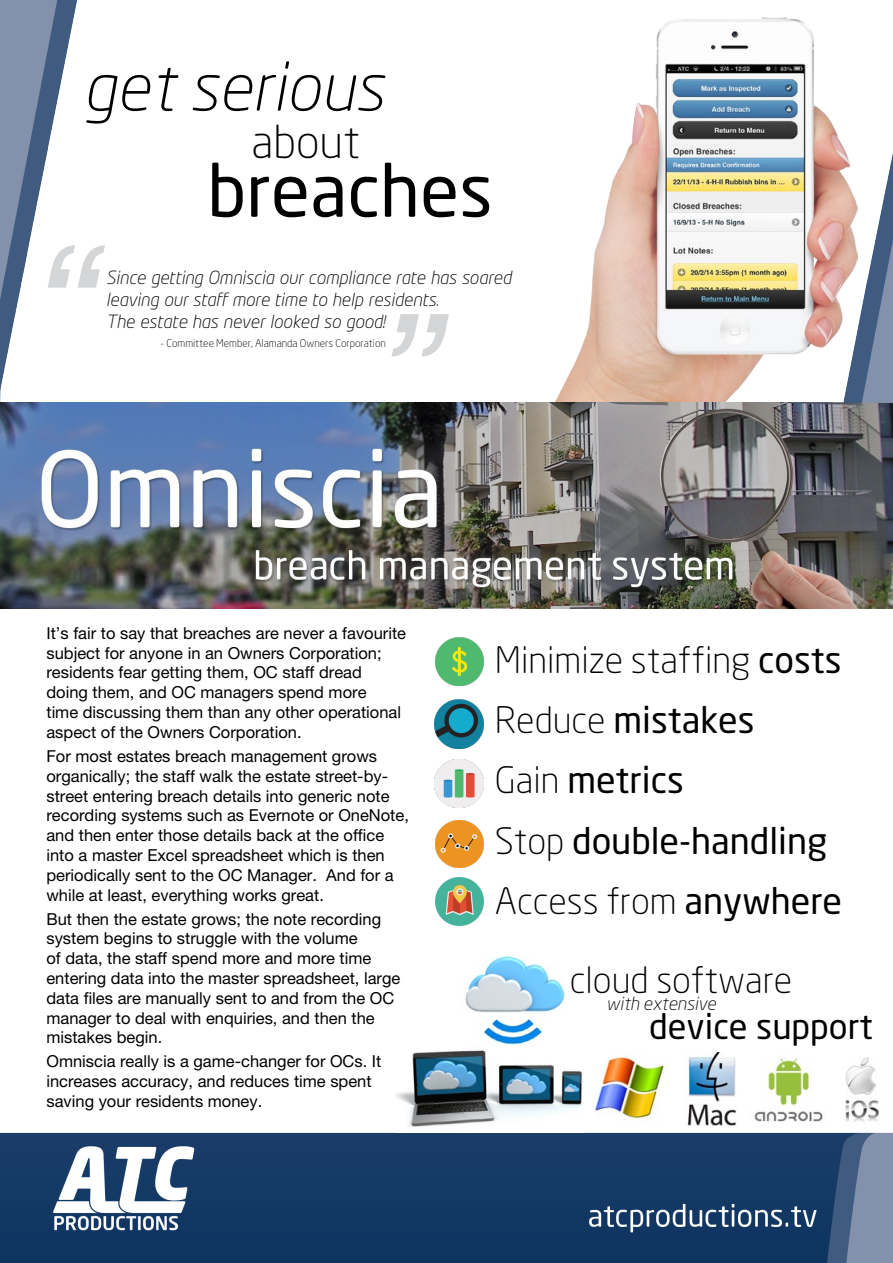
<style>
.page{position:relative;width:893px;height:1263px;background:#fff}
.page>*{position:absolute;margin:0;border:0;box-sizing:border-box;transform-origin:0 0}
.t1{font:italic 165px "Helvetica Neue LT Pro";color:#d3d5d6}
.t2{font:72px "Neo Sans";color:#000}
.t3{font:italic 300 66px "Neo Sans";color:#000}
.t4{font:300 45px "Neo Sans";color:#000}
.t5{font:36px/60px "Neo Sans";color:#000}
.t6{font:300 36px "Neo Sans";color:#000}
.t7{font:34.5px "Neo Sans";color:#000}
.t8{font:italic 300 18px/21.6px "Neo Tech";color:#000}
.t9{font:italic 300 18px "Neo Sans";color:#000}
.t10{font:16.5px/19.8px "Helvetica Neue LT Pro";color:#000}
.t11{font:300 10.5px "Neo Sans";color:#000}
.s1{font-family:"Helvetica Neue LT Com";font-weight:100}
.s2{font-weight:300}
</style>
<div class="page">
<img style="left:0;top:0;width:893px;height:1263px">
<img style="left:596px;top:1052px;width:284px;height:74px">
<img style="left:395px;top:955px;width:188px;height:177px">
<img style="left:435px;top:638px;width:48px;height:48px">
<img style="left:436px;top:820px;width:47px;height:48px">
<img style="left:436px;top:877px;width:47px;height:48px">
<img style="left:435px;top:700px;width:48px;height:48px">
<img style="left:435px;top:759px;width:48px;height:49px">
<h3 class="t3" style="left:83px;top:61px;width:302px">get serious</h3>
<h3 class="t4" style="left:251px;top:122px;width:110px">about</h3>
<h2 class="t2" style="left:207px;top:155px;width:287px">breaches</h2>
<h1 class="t1" style="left:33px;top:205px;width:72px">“</h1>
<p class="t8" style="left:106px;top:269px;width:407px">Since getting Omniscia our compliance rate has soared leaving our staff more time to help residents.<br>The estate has never looked so good<span class="s1">!</span></p>
<h1 class="t1" style="left:464px;top:397px;width:72px;rotate:-180deg">“</h1>
<p class="t11" style="left:161px;top:339px;width:227px">- Committee Member, Alamanda Owners Corporation</p>
<p class="t10" style="left:46px;top:623px;width:361px">It’s fair to say that breaches are never a favourite subject for anyone in an Owners Corporation; residents fear getting them, OC staff dread doing them, and OC managers spend more<br>time discussing them than any other operational aspect of the Owners Corporation.</p>
<p class="t10" style="left:46px;top:746px;width:364px">For most estates breach management grows organically; the staff walk the estate street-by&shy;street entering breach details into generic note recording systems such as Evernote or OneNote, and then enter those details back at the office into a master Excel spreadsheet which is then periodically sent to the OC Manager. And for a while at least, everything works great.</p>
<p class="t10" style="left:46px;top:909px;width:355px">But then the estate grows; the note recording system begins to struggle with the volume<br>of data, the staff spend more and more time entering data into the master spreadsheet, large data files are manually sent to and from the OC manager to deal with enquiries, and then the mistakes begin.</p>
<p class="t10" style="left:46px;top:1051px;width:336px">Omniscia really is a game-changer for OCs. It increases accuracy, and reduces time spent saving your residents money.</p>
<h3 class="t5" style="left:495px;top:632px;width:349px"><span class="s2">Minimize staffing</span> costs<br><span class="s2">Reduce</span> mistakes<br><span class="s2">Gain</span> metrics<br><span class="s2">Stop</span> double-handling<br><span class="s2">Access from</span> anywhere</h3>
<h3 class="t6" style="left:570px;top:964px;width:224px">cloud software</h3>
<p class="t9" style="left:606px;top:996px;width:111px">with extensive</p>
<h3 class="t7" style="left:649px;top:1009px;width:225px">device support</h3>
</div>
